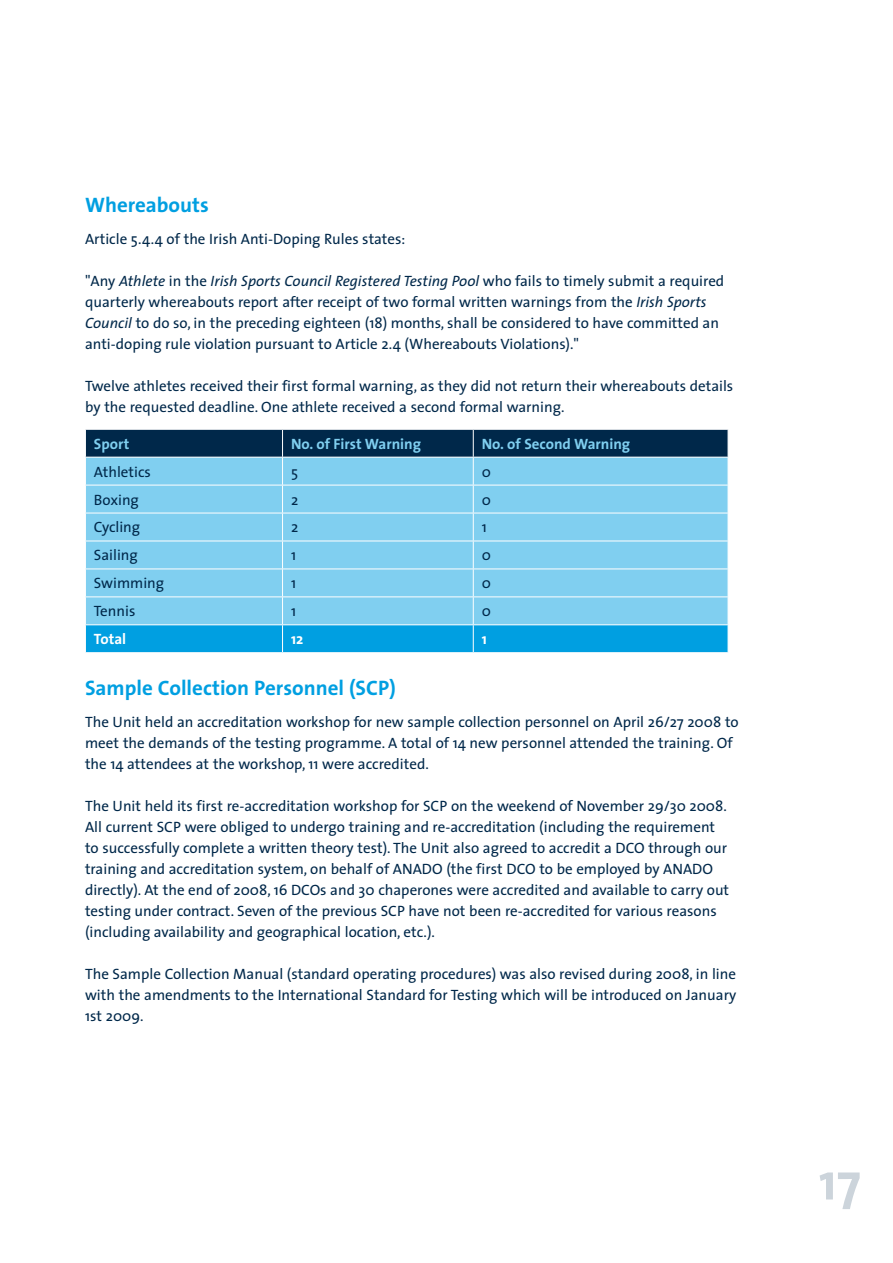
<style>
.page{position:relative;width:893px;height:1263px;background:#fff}
.page>*{position:absolute;margin:0;border:0;box-sizing:border-box;transform-origin:0 0}
.t1{font:700 52.5px "The Sans";color:#ccd4db}
.t2{font:700 21px "The Sans";color:#009fe1}
.t3{font:15px/21px "The Sans";color:#00284a}
.t4{font:700 15px "The Sans";color:#80cff0}
.t5{font:700 15px "The Sans";color:#fff}
.s1{font-style:italic}
</style>
<div class="page">
<svg style="left:85px;top:429px;width:644px;height:224px;background:#67b7db"></svg>
<hr style="left:473px;top:652px;width:255px;height:1px;background:#fff">
<h2 class="t2" style="left:85px;top:188px;width:125px">Whereabouts</h2>
<p class="t3" style="left:85px;top:228px;width:322px">Article 5.4.4 of the Irish Anti-Doping Rules states:</p>
<p class="t3" style="left:85px;top:270px;width:641px">"Any <span class="s1">Athlete</span> in the <span class="s1">Irish Sports Council Registered Testing Pool</span> who fails to timely submit a required quarterly whereabouts report after receipt of two formal written warnings from the <span class="s1">Irish Sports Council</span> to do so, in the preceding eighteen (18) months, shall be considered to have committed an anti-doping rule violation pursuant to Article 2.4 (Whereabouts Violations)."</p>
<p class="t3" style="left:85px;top:375px;width:650px">Twelve athletes received their first formal warning, as they did not return their whereabouts details by the requested deadline. One athlete received a second formal warning.</p>
<p class="t4" style="left:94px;top:431px;width:37px">Sport</p>
<p class="t4" style="left:291px;top:431px;width:132px">No. of First Warning</p>
<p class="t4" style="left:482px;top:431px;width:150px">No. of Second Warning</p>
<p class="t3" style="left:94px;top:461px;width:59px">Athletics</p>
<p class="t3" style="left:291px;top:461px;width:9px">5</p>
<p class="t3" style="left:482px;top:461px;width:11px">0</p>
<p class="t3" style="left:94px;top:488px;width:47px">Boxing</p>
<p class="t3" style="left:291px;top:488px;width:9px">2</p>
<p class="t3" style="left:482px;top:488px;width:11px">0</p>
<p class="t3" style="left:94px;top:516px;width:48px">Cycling</p>
<p class="t3" style="left:291px;top:516px;width:9px">2</p>
<p class="t3" style="left:482px;top:516px;width:7px">1</p>
<p class="t3" style="left:94px;top:544px;width:46px">Sailing</p>
<p class="t3" style="left:291px;top:544px;width:7px">1</p>
<p class="t3" style="left:482px;top:544px;width:11px">0</p>
<p class="t3" style="left:94px;top:572px;width:72px">Swimming</p>
<p class="t3" style="left:291px;top:572px;width:7px">1</p>
<p class="t3" style="left:482px;top:572px;width:11px">0</p>
<p class="t3" style="left:94px;top:600px;width:43px">Tennis</p>
<p class="t3" style="left:291px;top:600px;width:7px">1</p>
<p class="t3" style="left:482px;top:600px;width:11px">0</p>
<p class="t5" style="left:94px;top:626px;width:34px">Total</p>
<p class="t5" style="left:291px;top:626px;width:10px">12</p>
<p class="t5" style="left:482px;top:626px;width:7px">1</p>
<h2 class="t2" style="left:85px;top:671px;width:312px">Sample Collection Personnel (SCP)</h2>
<p class="t3" style="left:85px;top:711px;width:655px">The Unit held an accreditation workshop for new sample collection personnel on April 26/27 2008 to meet the demands of the testing programme. A total of 14 new personnel attended the training. Of the 14 attendees at the workshop, 11 were accredited.</p>
<p class="t3" style="left:85px;top:795px;width:646px">The Unit held its first re-accreditation workshop for SCP on the weekend of November 29/30 2008.<br>All current SCP were obliged to undergo training and re-accreditation (including the requirement to successfully complete a written theory test). The Unit also agreed to accredit a DCO through our training and accreditation system, on behalf of ANADO (the first DCO to be employed by ANADO directly). At the end of 2008, 16 DCOs and 30 chaperones were accredited and available to carry out testing under contract. Seven of the previous SCP have not been re-accredited for various reasons (including availability and geographical location, etc.).</p>
<p class="t3" style="left:85px;top:963px;width:653px;text-align:justify">The Sample Collection Manual (standard operating procedures) was also revised during 2008, in line with the amendments to the International Standard for Testing which will be introduced on January 1st 2009.</p>
<h1 class="t1" style="left:819px;top:1138px;width:43px">17</h1>
</div>
